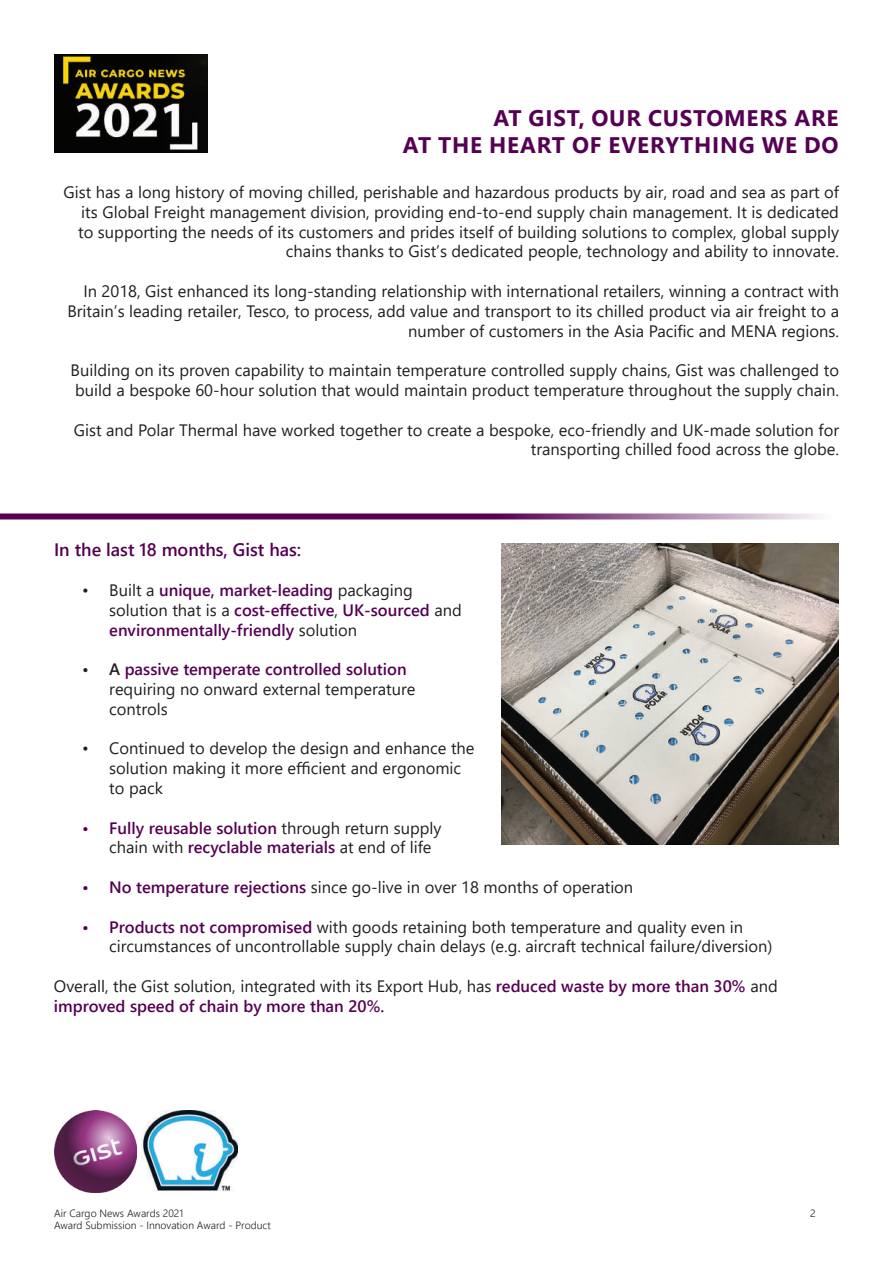
<style>
.page{position:relative;width:893px;height:1263px;background:#fff}
.page>*{position:absolute;margin:0;border:0;box-sizing:border-box;transform-origin:0 0}
.t1{font:700 22.5px/27px "Segoe UI";letter-spacing:.035em;color:#560054;text-align:right}
.t2{font:600 18px "Segoe UI";color:#560054}
.t3{font:16.5px/19.8px "Segoe UI";color:#231f20}
.t4{font:600 16.5px/19.8px "Segoe UI";color:#560054}
.t5{font:300 10.5px "Segoe UI";color:#231f20}
.s1{font-weight:400;color:#231f20}
.s2{font-weight:600}
.s3{font-weight:600;color:#560054}
</style>
<div class="page">
<img style="left:54px;top:1110px;width:82px;height:82px">
<svg style="left:0;top:513px;width:820px;height:6px;background:#80417f"></svg>
<img style="left:54px;top:54px;width:153px;height:99px">
<img style="left:142px;top:1110px;width:96px;height:82px">
<img style="left:502px;top:543px;width:337px;height:302px">
<h1 class="t1" style="left:403px;top:103px;width:437px">AT GIST, OUR CUSTOMERS ARE<br>AT THE HEART OF EVERYTHING WE DO</h1>
<p class="t3" style="left:63px;top:181px;width:777px;text-align:right">Gist has a long history of moving chilled, perishable and hazardous products by air, road and sea as part of its Global Freight management division, providing end-to-end supply chain management. It is dedicated to supporting the needs of its customers and prides itself of building solutions to complex, global supply chains thanks to Gist’s dedicated people, technology and ability to innovate.</p>
<p class="t3" style="left:67px;top:280px;width:773px;text-align:right">In 2018, Gist enhanced its long-standing relationship with international retailers, winning a contract with<br>Britain’s leading retailer, Tesco, to process, add value and transport to its chilled product via air freight to a number of customers in the Asia Pacific and MENA regions.</p>
<p class="t3" style="left:71px;top:359px;width:770px">Building on its proven capability to maintain temperature controlled supply chains, Gist was challenged to build a bespoke 60-hour solution that would maintain product temperature throughout the supply chain.</p>
<p class="t3" style="left:74px;top:418px;width:767px;text-align:right">Gist and Polar Thermal have worked together to create a bespoke, eco-friendly and UK-made solution for transporting chilled food across the globe.</p>
<p class="t2" style="left:54px;top:533px;width:249px">In the last 18 months, Gist has:</p>
<p class="t4" style="left:109px;top:579px;width:354px;text-indent:-27px"><span class="s1">• Built a</span> unique, market-leading <span class="s1">packaging solution that is a</span> cost-effective<span class="s1">,</span> UK-sourced <span class="s1">and </span>environmentally-friendly <span class="s1">solution</span></p>
<p class="t3" style="left:109px;top:658px;width:308px;text-indent:-27px"><span class="s2">• A</span> <span class="s3">passive temperate controlled solution </span>requiring no onward external temperature controls</p>
<p class="t3" style="left:109px;top:737px;width:367px;text-indent:-27px">• Continued to develop the design and enhance the solution making it more efficient and ergonomic to pack</p>
<p class="t4" style="left:109px;top:816px;width:334px;text-indent:-27px">• Fully reusable solution <span class="s1">through return supply chain with</span> recyclable materials <span class="s1">at end of life</span></p>
<p class="t3" style="left:82px;top:876px;width:553px"><span class="s3">• No temperature rejections</span> since go-live in over 18 months of operation</p>
<p class="t3" style="left:109px;top:915px;width:665px;text-indent:-27px"><span class="s3">• Products not compromised</span> with goods retaining both temperature and quality even in circumstances of uncontrollable supply chain delays (e.g. aircraft technical failure/diversion)</p>
<p class="t4" style="left:54px;top:975px;width:725px"><span class="s1">Overall, the Gist solution, integrated with its Export Hub, has</span> reduced waste by more than 30% <span class="s1">and </span>improved speed of chain by more than 20%.</p>
<p class="t5" style="left:54px;top:1203px;width:131px">Air Cargo News Awards 2021</p>
<p class="t5" style="left:810px;top:1203px;width:7px">2</p>
<p class="t5" style="left:54px;top:1215px;width:218px">Award Submission - Innovation Award - Product</p>
</div>
